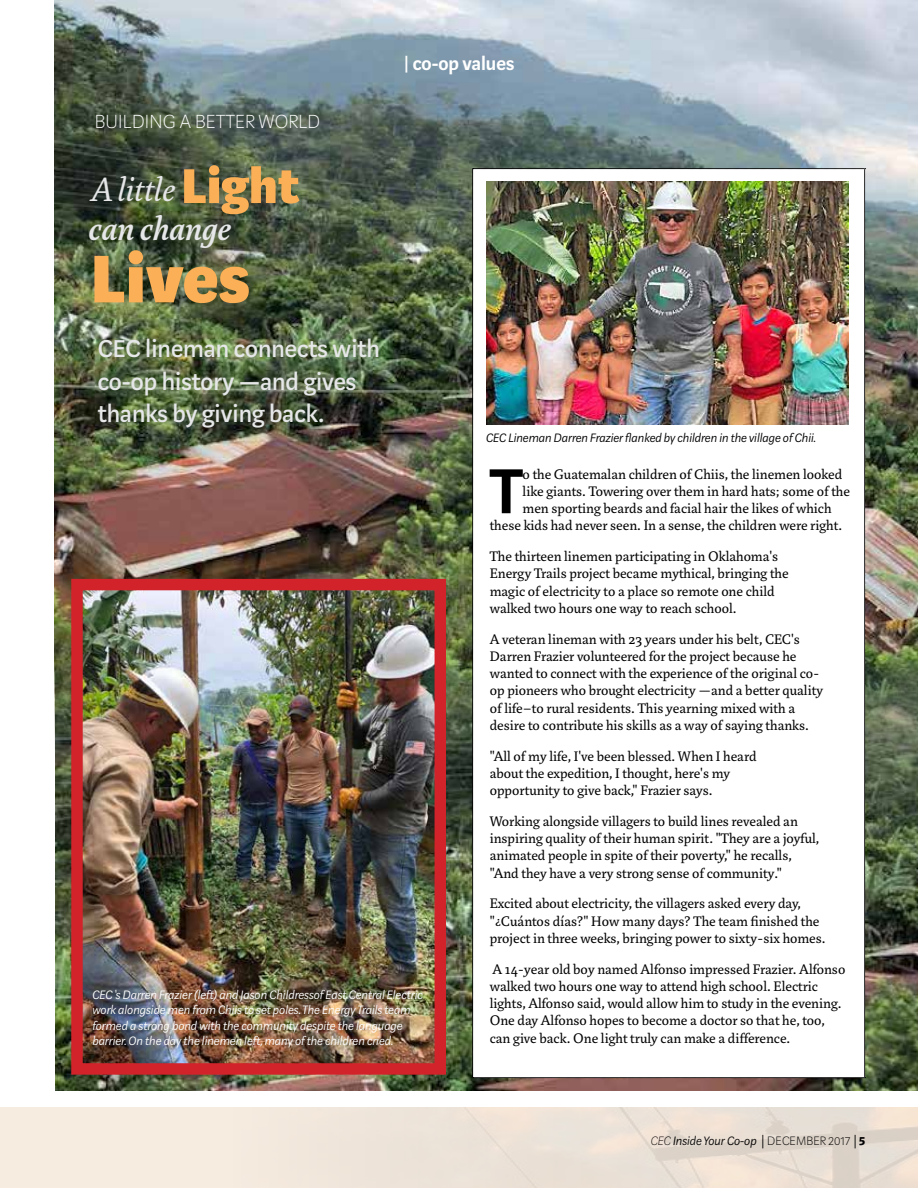
<style>
.page{position:relative;width:918px;height:1188px;background:#fff}
.page>*{position:absolute;margin:0;border:0;box-sizing:border-box;transform-origin:0 0}
.t1{font:900 74.4px "Marat Sans";color:#fbaf56}
.t2{font:600 70.2px "Marat Sans";color:#000}
.t3{font:900 54px "Marat Sans";color:#fbaf56}
.t4{font:italic 500 36px "Marat Pro";color:#e6e7e8}
.t5{font:italic 36px "Marat Pro";color:#e6e7e8}
.t6{font:500 27px/32.4px "Marat Sans";color:#e6e7e8}
.t7{font:100 21px "Marat Sans";letter-spacing:.01em;color:#fff}
.t8{font:600 21px "Marat Sans";color:#fff}
.t9{font:15px/17.2px "Marat Pro";color:#000}
.t10{font:italic 300 13.5px/15.6px "Marat Sans";color:#fff}
.t11{font:italic 300 13.5px "Marat Sans";color:#000}
.s1{font-weight:100}
.s2{font-family:"Minion Pro";font-weight:400;font-style:normal}
.s3{font-weight:100;font-style:normal}
.s4{font-weight:700;font-style:normal}
</style>
<div class="page">
<svg style="left:0;top:1107px;width:918px;height:81px;background:#eee4d8"></svg>
<img style="left:55px;top:767px;width:863px;height:324px">
<img style="left:54px;top:0;width:864px;height:767px">
<img style="left:83px;top:591px;width:351px;height:472px">
<div style="left:71px;top:579px;width:375px;height:496px;border:11px solid #d2232a"></div>
<svg style="left:472px;top:168px;width:394px;height:910px"></svg>
<img style="left:486px;top:181px;width:362px;height:243px">
<h3 class="t7" style="left:95px;top:111px;width:227px">BUILDING A BETTER WORLD</h3>
<h3 class="t3" style="left:181px;top:157px;width:119px">Light</h3>
<h3 class="t4" style="left:89px;top:208px;width:144px">can change</h3>
<h1 class="t1" style="left:91px;top:238px;width:160px">Lives</h1>
<h3 class="t5" style="left:92px;top:169px;width:84px">A little</h3>
<h3 class="t6" style="left:98px;top:333px;width:284px">CEC lineman connects with co-op history —and gives thanks by giving back.</h3>
<h3 class="t8" style="left:404px;top:52px;width:112px">| co-op values</h3>
<p class="t11" style="left:486px;top:431px;width:332px">CEC Lineman Darren Frazier flanked by children in the village of Chii.</p>
<p class="t10" style="left:92px;top:987px;width:332px">CEC 's Darren Frazier (left) and Jason Childressof East Central Electric work alongside men from Chiis to set poles. The Energy Trails team formed a strong bond with the community despite the language barrier. On the day the linemen left, many of the children cried.</p>
<h2 class="t2" style="left:490px;top:454px;width:34px">T</h2>
<p class="t9" style="left:523px;top:466px;width:321px">o the Guatemalan children of Chiis, the linemen looked</p>
<p class="t9" style="left:523px;top:483px;width:329px">like giants. Towering over them in hard hats; some of the</p>
<p class="t9" style="left:523px;top:500px;width:310px">men sporting beards and facial hair the likes of which</p>
<p class="t9" style="left:490px;top:517px;width:354px">these kids had never seen. In a sense, the children were right.</p>
<p class="t9" style="left:490px;top:548px;width:300px">The thirteen linemen participating in Oklahoma's Energy Trails project became mythical, bringing the magic of electricity to a place so remote one child walked two hours one way to reach school.</p>
<p class="t9" style="left:490px;top:631px;width:335px">A veteran lineman with 23 years under his belt, CEC's Darren Frazier volunteered for the project because he wanted to connect with the experience of the original co&shy;op pioneers who brought electricity —and a better quality of life–to rural residents. This yearning mixed with a desire to contribute his skills as a way of saying thanks.</p>
<p class="t9" style="left:490px;top:748px;width:268px">"All of my life, I've been blessed. When I heard about the expedition, I thought, here's my opportunity to give back," Frazier says.</p>
<p class="t9" style="left:490px;top:813px;width:331px">Working alongside villagers to build lines revealed an inspiring quality of their human spirit. "They are a joyful, animated people in spite of their poverty," he recalls, "And they have a very strong sense of community."</p>
<p class="t9" style="left:490px;top:895px;width:337px">Excited about electricity, the villagers asked every day, "¿Cuántos días?" How many days? The team finished the project in three weeks, bringing power to sixty-six homes.</p>
<p class="t9" style="left:490px;top:961px;width:357px">A 14-year old boy named Alfonso impressed Frazier. Alfonso walked two hours one way to attend high school. Electric lights, Alfonso said, would allow him to study in the evening.<br>One day Alfonso hopes to become a doctor so that he, too, can give back. One light truly can make a difference.</p>
<p class="t11" style="left:651px;top:1133px;width:216px"><span class="s1">CEC</span> Inside Your Co-op <span class="s2">|</span> <span class="s3">DECEMBER</span> <span class="s3">2017</span> <span class="s2">|</span> <span class="s4">5</span></p>
</div>
